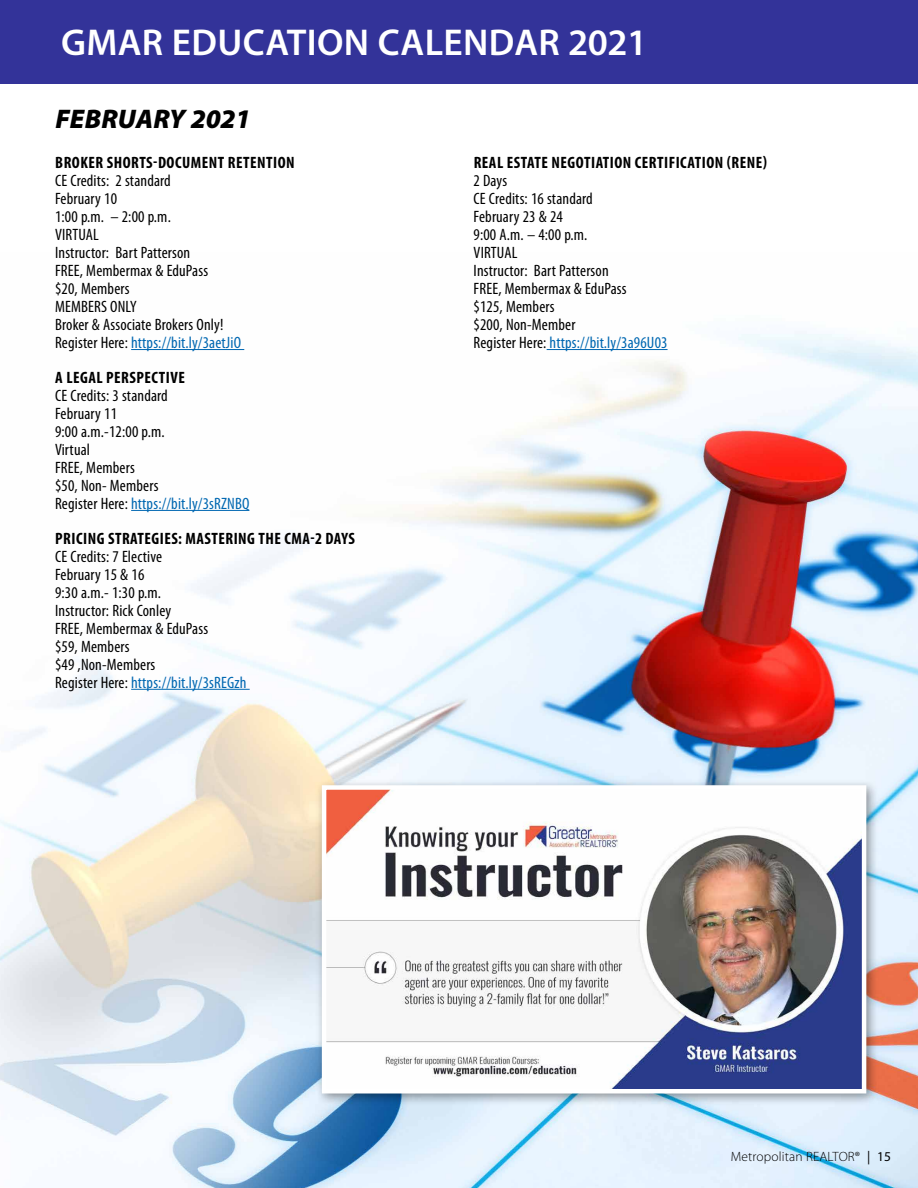
<style>
.page{position:relative;width:918px;height:1188px;background:#fff}
.page>*{position:absolute;margin:0;border:0;box-sizing:border-box;transform-origin:0 0}
.t1{font:600 37.5px "Myriad Pro";letter-spacing:.01em;color:#fff}
.t2{font:italic 900 27px "Myriad Pro";color:#000}
.t3{font:condensed 16.5px/18px "Myriad Pro";letter-spacing:.01em;color:#000}
.t4{font:700 condensed 16.5px "Myriad Pro";letter-spacing:.03em;color:#000}
.t5{font:300 13.5px "Myriad Pro";letter-spacing:.01em;color:#000}
.s1{color:#0067b1}
.s2{font-weight:400}
</style>
<div class="page">
<img style="left:0;top:331px;width:918px;height:857px">
<hr style="left:131px;top:349px;width:113px;height:1px;background:#0067b1">
<hr style="left:131px;top:510px;width:118px;height:1px;background:#0067b1">
<hr style="left:131px;top:689px;width:119px;height:1px;background:#0067b1">
<hr style="left:547px;top:349px;width:121px;height:1px;background:#0067b1">
<div style="left:0;top:0;width:918px;height:83px;background:#339"></div>
<div style="left:315px;top:779px;width:564px;height:328px;background:#000;opacity:.41"></div>
<img style="left:327px;top:790px;width:534px;height:299px">
<div style="left:322px;top:785px;width:544px;height:309px;border:4px solid #fff"></div>
<h1 class="t1" style="left:61px;top:19px;width:588px">GMAR EDUCATION CALENDAR 2021</h1>
<h2 class="t2" style="left:55px;top:104px;width:197px">FEBRUARY 2021</h2>
<p class="t4" style="left:55px;top:152px;width:241px">BROKER SHORTS-DOCUMENT RETENTION</p>
<p class="t3" style="left:55px;top:171px;width:188px">CE Credits: 2 standard<br>February 10<br>1:00 p.m. – 2:00 p.m.<br>VIRTUAL<br>Instructor: Bart Patterson<br>FREE, Membermax &amp; EduPass<br>$20, Members<br>MEMBERS ONLY<br>Broker &amp; Associate Brokers Only!<br>Register Here: <span class="s1">https://bit.ly/3aetJiO</span></p>
<p class="t4" style="left:55px;top:367px;width:131px">A LEGAL PERSPECTIVE</p>
<p class="t3" style="left:55px;top:386px;width:196px">CE Credits: 3 standard<br>February 11<br>9:00 a.m.-12:00 p.m.<br>Virtual<br>FREE, Members<br>$50, Non- Members<br>Register Here: <span class="s1">https://bit.ly/3sRZNBQ</span></p>
<p class="t4" style="left:55px;top:528px;width:301px">PRICING STRATEGIES: MASTERING THE CMA-2 DAYS</p>
<p class="t3" style="left:55px;top:547px;width:193px">CE Credits: 7 Elective<br>February 15 &amp; 16<br>9:30 a.m.- 1:30 p.m.<br>Instructor: Rick Conley<br>FREE, Membermax &amp; EduPass<br>$59, Members<br>$49 ,Non-Members<br>Register Here: <span class="s1">https://bit.ly/3sREGzh</span></p>
<p class="t4" style="left:474px;top:152px;width:295px">REAL ESTATE NEGOTIATION CERTIFICATION (RENE)</p>
<p class="t3" style="left:474px;top:171px;width:195px">2 Days<br>CE Credits: 16 standard<br>February 23 &amp; 24<br>9:00 A.m. – 4:00 p.m.<br>VIRTUAL<br>Instructor: Bart Patterson<br>FREE, Membermax &amp; EduPass<br>$125, Members<br>$200, Non-Member<br>Register Here: <span class="s1">https://bit.ly/3a96U03</span></p>
<p class="t5" style="left:731px;top:1149px;width:162px">Metropolitan REALTOR® <span class="s2">| 15</span></p>
</div>
